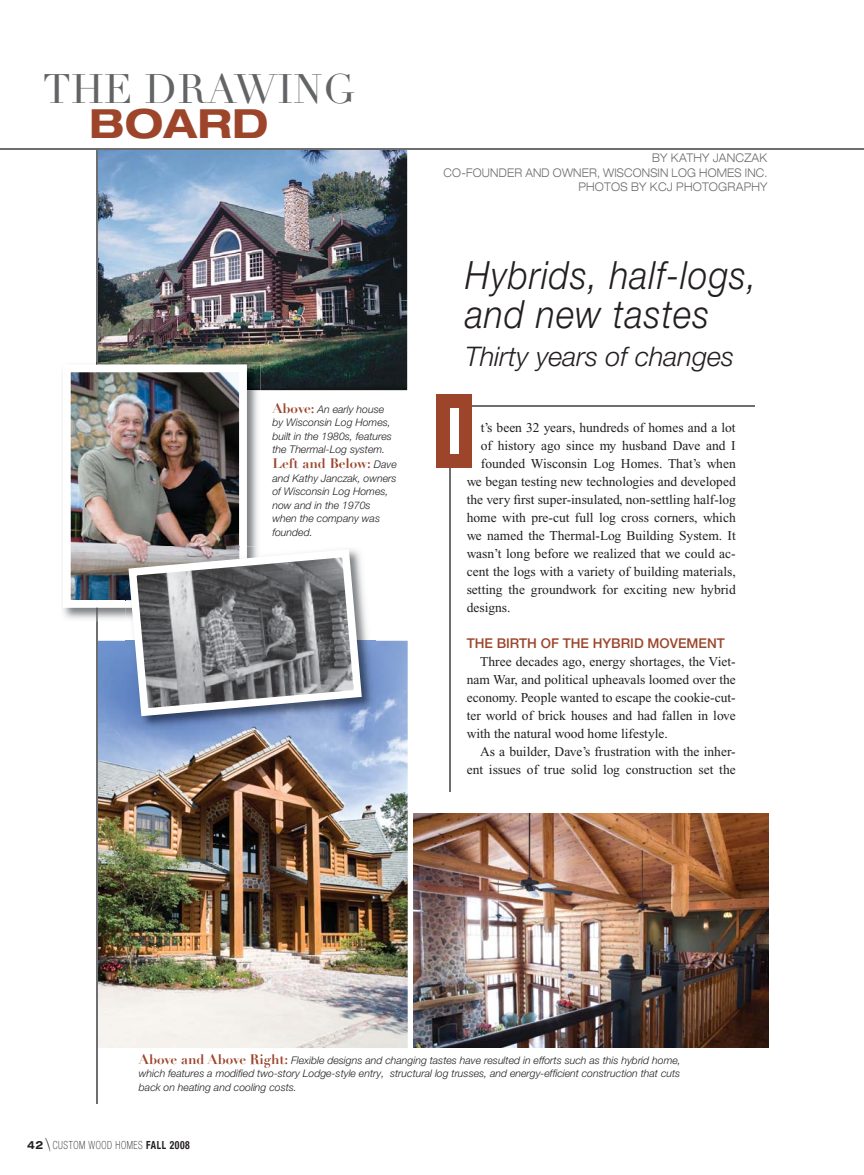
<style>
.page{position:relative;width:864px;height:1175px;background:#fff}
.page>*{position:absolute;margin:0;border:0;box-sizing:border-box;transform-origin:0 0}
.t1{font:700 63.9px "Helvetica Neue";color:#fff;scale:.89 1}
.t2{font:40.2px "Didot";letter-spacing:.01em;color:#636466}
.t3{font:700 expanded 40.2px "Helvetica Neue";letter-spacing:.01em;color:#9d452b}
.t4{font:italic 300 39px/39.3px "Helvetica Neue";letter-spacing:.03em;color:#231f20;scale:.9 1}
.t5{font:italic 300 27px "Helvetica Neue";color:#231f20}
.t6{font:13.5px/18px "Times New Roman";color:#231f20;text-align:justify}
.t7{font:500 13.5px "Helvetica Neue";color:#9d452b}
.t8{font:700 13.5px "Didot";color:#9d452b}
.t9{font:300 expanded 12px/14.4px "Helvetica Neue";letter-spacing:.02em;color:#6d6e70;text-align:right;scale:.89 1}
.t10{font:100 condensed 11.25px "Helvetica Neue";letter-spacing:.06em;color:#231f20;scale:.85 1}
.t11{font:italic 300 10.5px/13.5px "Helvetica Neue";color:#231f20}
.s1{font-family:"Didot";font-weight:700;font-style:normal;font-size:13.5px;color:#9d452b}
.s2{font-family:"Helvetica Neue";font-weight:300;font-style:italic;font-size:10.5px;color:#231f20}
.s3{font-weight:700;font-stretch:expanded}
.s4{font-family:"Ex Ponto Pro";font-weight:700;font-stretch:normal;font-size:16.5px}
.s5{font-weight:700}
</style>
<div class="page">
<img style="left:98px;top:149px;width:309px;height:241px">
<img style="left:98px;top:640px;width:310px;height:408px">
<hr style="left:0;top:148px;width:864px;height:1px;background:#6d6e70">
<hr style="left:96px;top:149px;width:2px;height:954px;background:#6d6e70">
<hr style="left:449px;top:460px;width:1px;height:331px;background:#6d6e70">
<hr style="left:468px;top:405px;width:287px;height:1px;background:#6d6e70">
<div style="left:437px;top:394px;width:35px;height:73px;background:#9d452b"></div>
<img style="left:63px;top:362px;width:198px;height:259px">
<img style="left:63px;top:364px;width:184px;height:243px">
<img style="left:126px;top:579px;width:250px;height:150px">
<img style="left:126px;top:546px;width:121px;height:61px">
<svg style="left:128px;top:549px;width:234px;height:167px;background:#8c8e94"></svg>
<img style="left:413px;top:813px;width:356px;height:234px">
<h2 class="t2" style="left:43px;top:66px;width:313px">THE DRAWING</h2>
<h2 class="t3" style="left:89px;top:109px;width:181px">BOARD</h2>
<p class="t11" style="left:272px;top:403px;width:121px"><span class="s1">Above:</span> An early house by Wisconsin Log Homes, built in the 1980s, features the Thermal-Log system.</p>
<p class="t8" style="left:272px;top:455px;width:126px">Left and Below: <span class="s2">Dave</span></p>
<p class="t11" style="left:272px;top:472px;width:126px">and Kathy Janczak, owners of Wisconsin Log Homes, now and in the 1970s when the company was founded.</p>
<p class="t9" style="left:444px;top:152px;width:365px">BY KATHY JANCZAK<br>CO-FOUNDER AND OWNER, WISCONSIN LOG HOMES INC.<br>PHOTOS BY KCJ PHOTOGRAPHY</p>
<h3 class="t4" style="left:465px;top:259px;width:326px">Hybrids, half-logs, and new tastes</h3>
<h3 class="t5" style="left:465px;top:347px;width:271px">Thirty years of changes</h3>
<h1 class="t1" style="left:446px;top:408px;width:20px">I</h1>
<p class="t6" style="left:481px;top:420px;width:256px">t’s been 32 years, hundreds of homes and a lot</p>
<p class="t6" style="left:481px;top:438px;width:256px">of history ago since my husband Dave and I</p>
<p class="t6" style="left:481px;top:456px;width:256px">founded Wisconsin Log Homes. That’s when</p>
<p class="t6" style="left:467px;top:474px;width:271px">we began testing new technologies and developed</p>
<p class="t6" style="left:467px;top:492px;width:271px">the very first super-insulated, non-settling half-log</p>
<p class="t6" style="left:467px;top:510px;width:271px">home with pre-cut full log cross corners, which</p>
<p class="t6" style="left:467px;top:528px;width:271px">we named the Thermal-Log Building System. It</p>
<p class="t6" style="left:467px;top:546px;width:271px">wasn’t long before we realized that we could ac-</p>
<p class="t6" style="left:467px;top:564px;width:271px">cent the logs with a variety of building materials,</p>
<p class="t6" style="left:467px;top:582px;width:271px">setting the groundwork for exciting new hybrid</p>
<p class="t6" style="left:467px;top:600px;width:45px">designs.</p>
<p class="t7" style="left:467px;top:638px;width:260px">THE BIRTH OF THE HYBRID MOVEMENT</p>
<p class="t6" style="left:467px;top:654px;width:271px;text-indent:14px">Three decades ago, energy shortages, the Viet&shy;nam War, and political upheavals loomed over the economy. People wanted to escape the cookie-cut&shy;ter world of brick houses and had fallen in love with the natural wood home lifestyle.</p>
<p class="t6" style="left:467px;top:744px;width:271px;text-align:right">As a builder, Dave’s frustration with the inher&shy;ent issues of true solid log construction set the</p>
<p class="t11" style="left:139px;top:1054px;width:543px;text-align:justify"><span class="s1">Above and Above Right:</span> Flexible designs and changing tastes have resulted in efforts such as this hybrid home, which features a modified two-story Lodge-style entry, structural log trusses, and energy-efficient construction that cuts back on heating and cooling costs.</p>
<p class="t10" style="left:27px;top:1140px;width:193px"><span class="s3">42</span><span class="s4">\</span>CUSTOM WOOD HOMES <span class="s5">FALL 2008</span></p>
</div>
